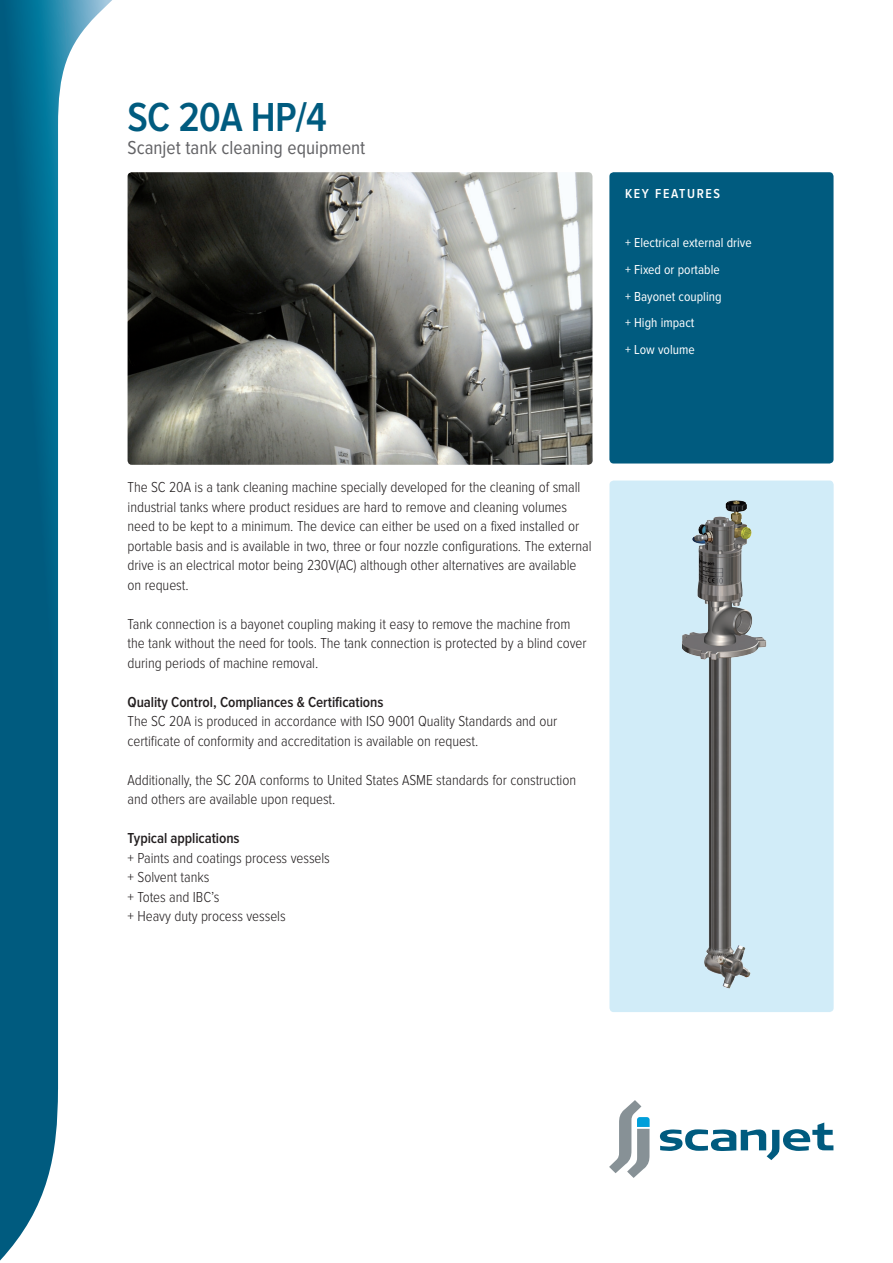
<style>
.page{position:relative;width:893px;height:1263px;background:#fff}
.page>*{position:absolute;margin:0;border:0;box-sizing:border-box;transform-origin:0 0}
.t1{font:600 42px "Proxima Nova Cond";letter-spacing:-.02em;color:#005b7f}
.t2{font:19.5px "Proxima Nova Cond";color:#636366}
.t3{font:300 15px/19.5px "Proxima Nova Cond";letter-spacing:-.005em;color:#231f20}
.t4{font:600 15px "Proxima Nova Cond";letter-spacing:-.005em;color:#231f20}
.t5{font:13.5px "Proxima Nova Cond";color:#fff}
.t6{font:600 13.5px "Proxima Nova Cond";letter-spacing:.12em;color:#fff}
</style>
<div class="page">
<div style="left:609px;top:480px;width:225px;height:532px;background:#d1ecf8;border-radius:4px"></div>
<div style="left:609px;top:172px;width:224px;height:291px;background:#005b7f;border-radius:4px"></div>
<img style="left:128px;top:172px;width:464px;height:293px">
<svg style="left:609px;top:1100px;width:41px;height:78px"></svg>
<svg style="left:660px;top:1122px;width:173px;height:38px"></svg>
<svg style="left:0;top:0;width:112px;height:1260px"></svg>
<img style="left:682px;top:501px;width:85px;height:488px">
<p class="t1" style="left:128px;top:98px;width:201px">SC 20A HP/4</p>
<p class="t2" style="left:128px;top:139px;width:239px">Scanjet tank cleaning equipment</p>
<p class="t6" style="left:625px;top:187px;width:97px">KEY FEATURES</p>
<p class="t5" style="left:625px;top:236px;width:128px">+ Electrical external drive</p>
<p class="t5" style="left:625px;top:263px;width:96px">+ Fixed or portable</p>
<p class="t5" style="left:625px;top:290px;width:98px">+ Bayonet coupling</p>
<p class="t5" style="left:625px;top:317px;width:71px">+ High impact</p>
<p class="t5" style="left:625px;top:343px;width:71px">+ Low volume</p>
<p class="t3" style="left:128px;top:478px;width:466px">The SC 20A is a tank cleaning machine specially developed for the cleaning of small industrial tanks where product residues are hard to remove and cleaning volumes need to be kept to a minimum. The device can either be used on a fixed installed or portable basis and is available in two, three or four nozzle configurations. The external drive is an electrical motor being 230V(AC) although other alternatives are available on request.</p>
<p class="t3" style="left:128px;top:615px;width:460px">Tank connection is a bayonet coupling making it easy to remove the machine from the tank without the need for tools. The tank connection is protected by a blind cover during periods of machine removal.</p>
<p class="t4" style="left:128px;top:695px;width:257px">Quality Control, Compliances &amp; Certifications</p>
<p class="t3" style="left:128px;top:712px;width:431px">The SC 20A is produced in accordance with ISO 9001 Quality Standards and our certificate of conformity and accreditation is available on request.</p>
<p class="t3" style="left:128px;top:771px;width:450px">Additionally, the SC 20A conforms to United States ASME standards for construction and others are available upon request.</p>
<p class="t4" style="left:128px;top:831px;width:114px">Typical applications</p>
<p class="t3" style="left:128px;top:849px;width:204px">+ Paints and coatings process vessels</p>
<p class="t3" style="left:128px;top:868px;width:83px">+ Solvent tanks</p>
<p class="t3" style="left:128px;top:888px;width:93px">+ Totes and IBC’s</p>
<p class="t3" style="left:128px;top:907px;width:160px">+ Heavy duty process vessels</p>
</div>
